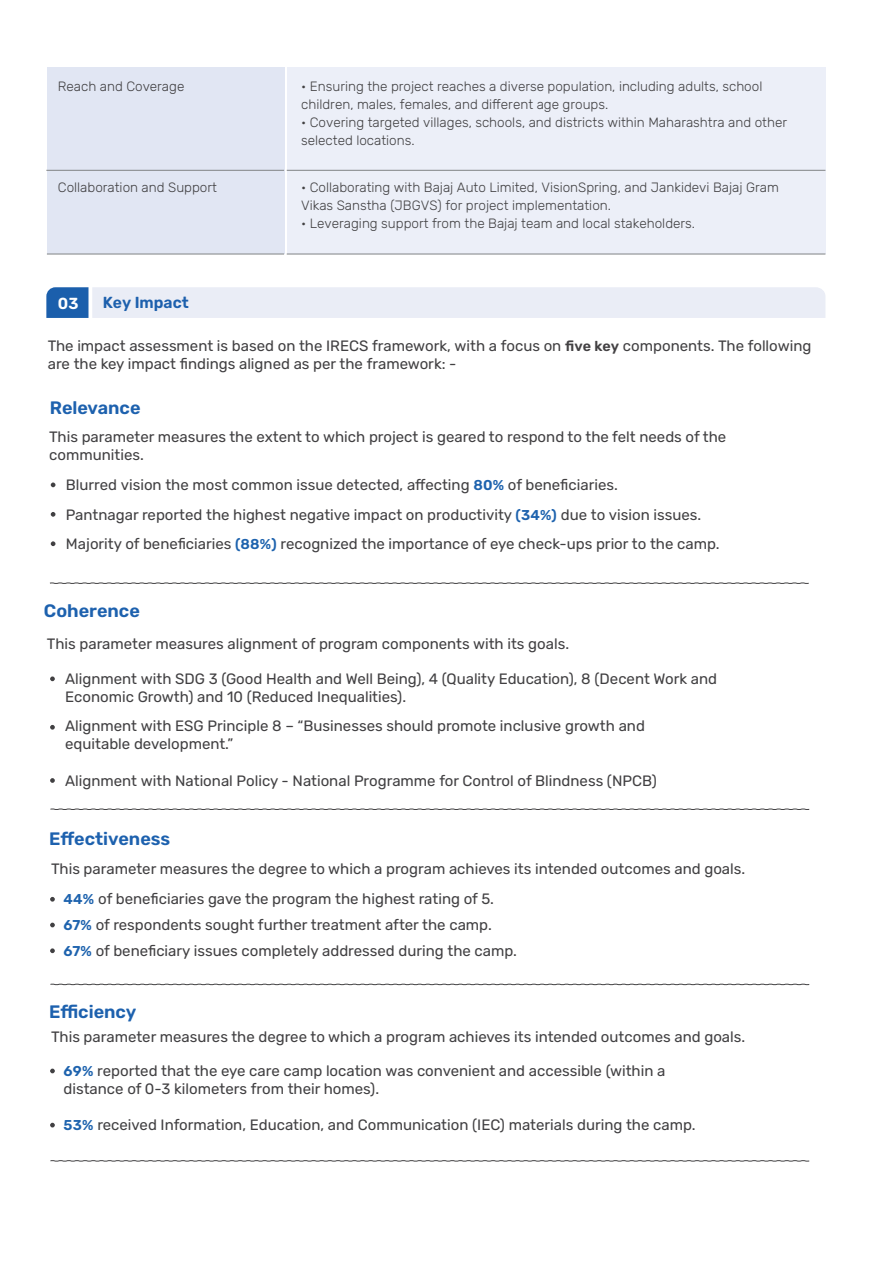
<style>
.page{position:relative;width:893px;height:1263px;background:#fff}
.page>*{position:absolute;margin:0;border:0;box-sizing:border-box;transform-origin:0 0}
.t1{font:600 18px "Rubik";color:#1d61ae}
.t2{font:600 16.05px "Rubik";color:#1d60ad}
.t3{font:600 16.05px "Rubik";color:#fff}
.t4{font:15px/18px "Rubik";color:#414042}
.t5{font:300 13.5px/18px "Rubik";color:#414042}
.s1{font-weight:600;font-size:14.25px;color:#434143}
.s2{font-weight:600;font-size:14.25px;color:#1e63ae}
</style>
<div class="page">
<div style="left:47px;top:170px;width:237px;height:84px;background:#e1e6f3"></div>
<div style="left:287px;top:170px;width:538px;height:84px;background:#eceff8"></div>
<div style="left:47px;top:67px;width:237px;height:103px;background:#e1e6f3"></div>
<div style="left:287px;top:67px;width:538px;height:103px;background:#eceff8"></div>
<hr style="left:46px;top:170px;width:238px;height:1px;background:#808385">
<hr style="left:287px;top:170px;width:538px;height:1px;background:#808385">
<hr style="left:47px;top:254px;width:237px;height:1px;background:#808385">
<hr style="left:287px;top:254px;width:538px;height:1px;background:#808385">
<div style="left:46px;top:287px;width:779px;height:31px;background:#eaedf6"></div>
<svg style="left:51px;top:482px;width:4px;height:5px"></svg>
<svg style="left:51px;top:512px;width:4px;height:5px"></svg>
<svg style="left:51px;top:541px;width:4px;height:5px"></svg>
<svg style="left:50px;top:582px;width:759px;height:2px;background:#9e9d9e"></svg>
<svg style="left:50px;top:676px;width:5px;height:5px"></svg>
<svg style="left:50px;top:725px;width:5px;height:5px"></svg>
<svg style="left:50px;top:778px;width:5px;height:5px"></svg>
<svg style="left:50px;top:897px;width:5px;height:5px"></svg>
<svg style="left:50px;top:923px;width:5px;height:4px"></svg>
<svg style="left:50px;top:948px;width:5px;height:5px"></svg>
<svg style="left:50px;top:1068px;width:5px;height:5px"></svg>
<svg style="left:50px;top:1123px;width:5px;height:4px"></svg>
<svg style="left:50px;top:809px;width:759px;height:1px"></svg>
<svg style="left:50px;top:984px;width:759px;height:1px"></svg>
<svg style="left:50px;top:1160px;width:759px;height:1px"></svg>
<p class="t5" style="left:58px;top:78px;width:128px">Reach and Coverage</p>
<p class="t5" style="left:301px;top:78px;width:463px">• Ensuring the project reaches a diverse population, including adults, school children, males, females, and different age groups.</p>
<p class="t5" style="left:301px;top:114px;width:487px">• Covering targeted villages, schools, and districts within Maharashtra and other selected locations.</p>
<p class="t5" style="left:58px;top:179px;width:161px">Collaboration and Support</p>
<p class="t5" style="left:301px;top:179px;width:479px">• Collaborating with Bajaj Auto Limited, VisionSpring, and Jankidevi Bajaj Gram<br>Vikas Sanstha (JBGVS) for project implementation.</p>
<p class="t5" style="left:301px;top:215px;width:395px">• Leveraging support from the Bajaj team and local stakeholders.</p>
<p class="t3" style="left:58px;top:291px;width:22px">03</p>
<p class="t2" style="left:103px;top:290px;width:88px">Key Impact</p>
<p class="t4" style="left:48px;top:337px;width:765px">The impact assessment is based on the IRECS framework, with a focus on <span class="s1">five key</span> components. The following are the key impact findings aligned as per the framework: -</p>
<p class="t1" style="left:50px;top:395px;width:92px">Relevance</p>
<p class="t4" style="left:49px;top:428px;width:679px">This parameter measures the extent to which project is geared to respond to the felt needs of the communities.</p>
<p class="t4" style="left:66px;top:471px;width:655px;line-height:29.4px">Blurred vision the most common issue detected, affecting <span class="s2">80%</span> of beneficiaries.<br>Pantnagar reported the highest negative impact on productivity <span class="s2">(34%)</span> due to vision issues.<br>Majority of beneficiaries <span class="s2">(88%)</span> recognized the importance of eye check-ups prior to the camp.</p>
<p class="t1" style="left:44px;top:597px;width:97px">Coherence</p>
<p class="t4" style="left:47px;top:635px;width:524px">This parameter measures alignment of program components with its goals.</p>
<p class="t4" style="left:65px;top:671px;width:653px">Alignment with SDG 3 (Good Health and Well Being), 4 (Quality Education), 8 (Decent Work and<br>Economic Growth) and 10 (Reduced Inequalities).</p>
<p class="t4" style="left:65px;top:718px;width:581px">Alignment with ESG Principle 8 – “Businesses should promote inclusive growth and equitable development.”</p>
<p class="t4" style="left:65px;top:772px;width:593px">Alignment with National Policy - National Programme for Control of Blindness (NPCB)</p>
<p class="t1" style="left:49px;top:825px;width:123px">Effectiveness</p>
<p class="t4" style="left:51px;top:860px;width:696px">This parameter measures the degree to which a program achieves its intended outcomes and goals.</p>
<p class="t4" style="left:64px;top:887px;width:455px;line-height:25.8px"><span class="s2">44%</span> of beneficiaries gave the program the highest rating of 5.<br><span class="s2">67%</span> of respondents sought further treatment after the camp.<br><span class="s2">67%</span> of beneficiary issues completely addressed during the camp.</p>
<p class="t1" style="left:49px;top:999px;width:89px">Efficiency</p>
<p class="t4" style="left:51px;top:1028px;width:696px">This parameter measures the degree to which a program achieves its intended outcomes and goals.</p>
<p class="t4" style="left:64px;top:1062px;width:603px"><span class="s2">69%</span> reported that the eye care camp location was convenient and accessible (within a distance of 0-3 kilometers from their homes).</p>
<p class="t4" style="left:64px;top:1116px;width:634px"><span class="s2">53%</span> received Information, Education, and Communication (IEC) materials during the camp.</p>
</div>
